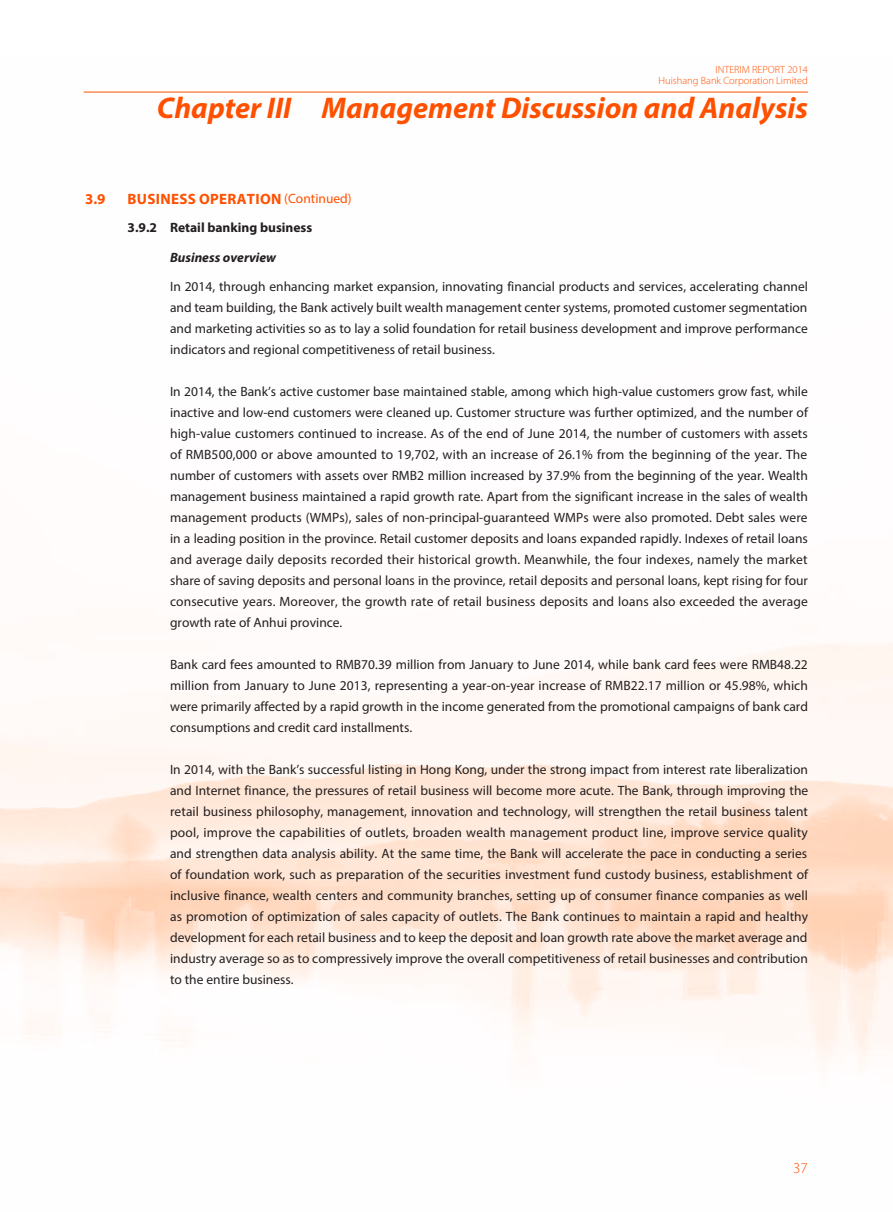
<style>
.page{position:relative;width:893px;height:1212px;background:#fff}
.page>*{position:absolute;margin:0;border:0;box-sizing:border-box;transform-origin:0 0}
.t1{font:italic 700 30px "Myriad Pro";color:#ff5000}
.t2{font:700 15px "Myriad Pro";letter-spacing:.02em;color:#ff5000}
.t3{font:300 15px "Myriad Pro";color:#ff5000}
.t4{font:13.5px/21px "Myriad Pro";color:#231f20;text-align:justify}
.t5{font:700 13.5px "Myriad Pro";color:#231f20}
.t6{font:italic 700 13.5px "Myriad Pro";color:#231f20}
.t7{font:300 10.5px "Myriad Pro";color:#ff5000}
.s1{font-weight:400;font-size:13.5px}
</style>
<div class="page">
<hr style="left:84px;top:92px;width:724px;height:1px;background:#ff5000">
<p class="t7" style="left:716px;top:63px;width:94px">Interi m Report 2014</p>
<p class="t7" style="left:659px;top:75px;width:151px">Huishang Bank Corporation Limited</p>
<h1 class="t1" style="left:157px;top:89px;width:653px">Chapter III Management Discussion and Analysis</h1>
<p class="t2" style="left:85px;top:189px;width:22px">3.9</p>
<p class="t2" style="left:128px;top:189px;width:226px">Business Operation <span class="s1">(Continued)</span></p>
<p class="t5" style="left:128px;top:219px;width:186px">3.9.2 Retail banking business</p>
<p class="t6" style="left:170px;top:248px;width:108px">Business overview</p>
<p class="t4" style="left:170px;top:276px;width:639px">In 2014, through enhancing market expansion, innovating financial products and services, accelerating channel and team building, the Bank actively built wealth management center systems, promoted customer segmentation and marketing activities so as to lay a solid foundation for retail business development and improve performance indicators and regional competitiveness of retail business.</p>
<p class="t4" style="left:170px;top:381px;width:639px">In 2014, the Bank’s active customer base maintained stable, among which high-value customers grow fast, while inactive and low-end customers were cleaned up. Customer structure was further optimized, and the number of high-value customers continued to increase. As of the end of June 2014, the number of customers with assets of RMB500,000 or above amounted to 19,702, with an increase of 26.1% from the beginning of the year. The number of customers with assets over RMB2 million increased by 37.9% from the beginning of the year. Wealth management business maintained a rapid growth rate. Apart from the significant increase in the sales of wealth management products (WMPs), sales of non-principal-guaranteed WMPs were also promoted. Debt sales were in a leading position in the province. Retail customer deposits and loans expanded rapidly. Indexes of retail loans and average daily deposits recorded their historical growth. Meanwhile, the four indexes, namely the market share of saving deposits and personal loans in the province, retail deposits and personal loans, kept rising for four consecutive years. Moreover, the growth rate of retail business deposits and loans also exceeded the average growth rate of Anhui province.</p>
<p class="t4" style="left:170px;top:654px;width:639px">Bank card fees amounted to RMB70.39 million from January to June 2014, while bank card fees were RMB48.22 million from January to June 2013, representing a year-on-year increase of RMB22.17 million or 45.98%, which were primarily affected by a rapid growth in the income generated from the promotional campaigns of bank card consumptions and credit card installments.</p>
<p class="t4" style="left:170px;top:759px;width:640px">In 2014, with the Bank’s successful listing in Hong Kong, under the strong impact from interest rate liberalization and Internet finance, the pressures of retail business will become more acute. The Bank, through improving the retail business philosophy, management, innovation and technology, will strengthen the retail business talent pool, improve the capabilities of outlets, broaden wealth management product line, improve service quality and strengthen data analysis ability. At the same time, the Bank will accelerate the pace in conducting a series of foundation work, such as preparation of the securities investment fund custody business, establishment of inclusive finance, wealth centers and community branches, setting up of consumer finance companies as well as promotion of optimization of sales capacity of outlets. The Bank continues to maintain a rapid and healthy development for each retail business and to keep the deposit and loan growth rate above the market average and industry average so as to compressively improve the overall competitiveness of retail businesses and contribution to the entire business.</p>
<p class="t3" style="left:793px;top:1159px;width:16px">37</p>
</div>
